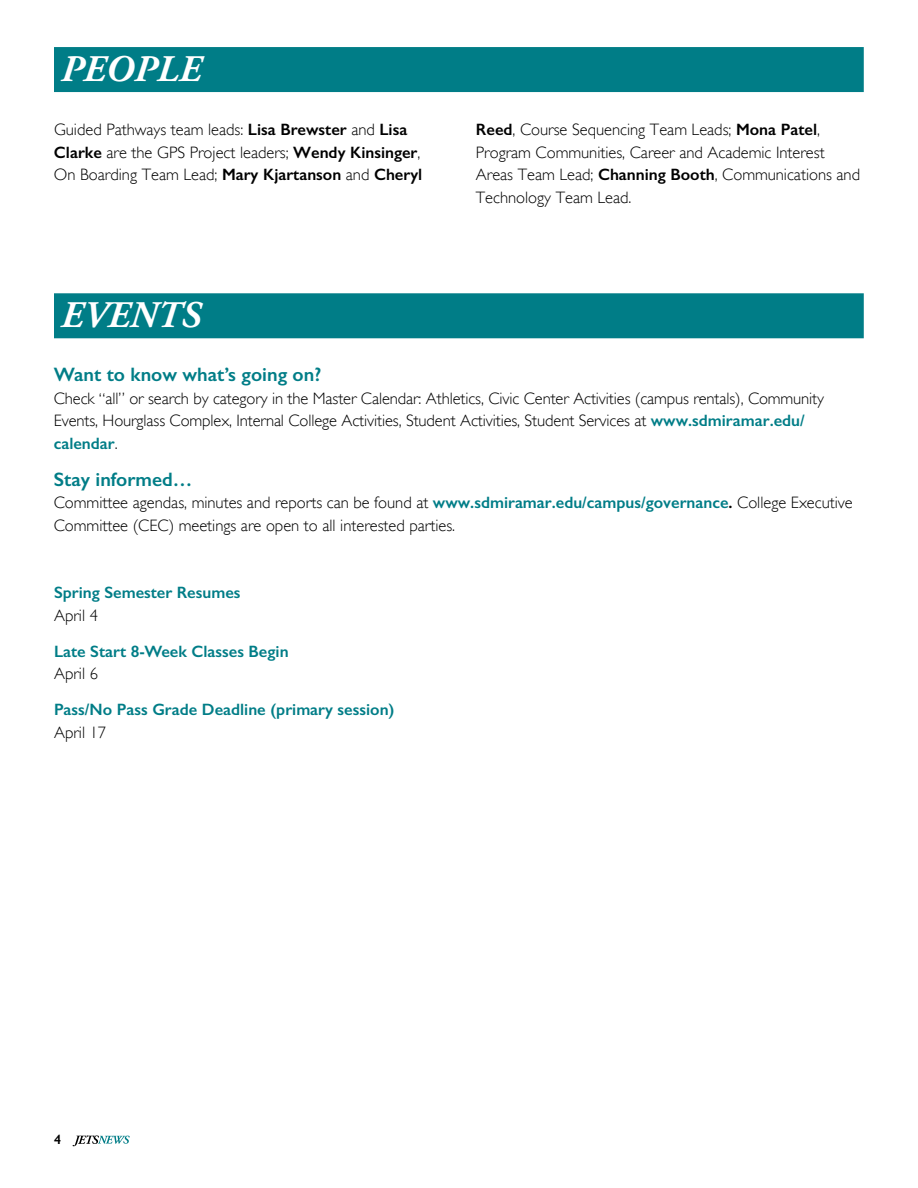
<style>
.page{position:relative;width:918px;height:1188px;background:#fff}
.page>*{position:absolute;margin:0;border:0;box-sizing:border-box;transform-origin:0 0}
.t1{font:italic 700 37.5px "Adobe Garamond";color:#fff}
.t2{font:600 19.5px "Gill Sans";color:#007d87}
.t3{font:300 16.5px/22.5px "Gill Sans";color:#000}
.t4{font:600 16.5px "Gill Sans";color:#007d87}
.t5{font:600 13.5px "Gill Sans";color:#000}
.s1{font-weight:600}
.s2{font-weight:600;color:#007d87}
</style>
<div class="page">
<svg style="left:73px;top:1135px;width:57px;height:11px"></svg>
<div style="left:54px;top:47px;width:810px;height:45px;background:#007d87"></div>
<div style="left:54px;top:293px;width:810px;height:45px;background:#007d87"></div>
<h1 class="t1" style="left:61px;top:48px;width:142px">PEOPLE</h1>
<p class="t3" style="left:54px;top:118px;width:370px">Guided Pathways team leads: <span class="s1">Lisa Brewster</span> and <span class="s1">Lisa<br>Clarke</span> are the GPS Project leaders; <span class="s1">Wendy Kinsinger</span>,<br>On Boarding Team Lead; <span class="s1">Mary Kjartanson</span> and <span class="s1">Cheryl</span></p>
<h1 class="t1" style="left:61px;top:295px;width:142px">EVENTS</h1>
<p class="t3" style="left:476px;top:118px;width:386px"><span class="s1">Reed</span>, Course Sequencing Team Leads; <span class="s1">Mona Patel</span>, Program Communities, Career and Academic Interest Areas Team Lead; <span class="s1">Channing Booth</span>, Communications and Technology Team Lead.</p>
<p class="t2" style="left:54px;top:363px;width:269px">Want to know what’s going on?</p>
<p class="t3" style="left:54px;top:387px;width:772px">Check “all” or search by category in the Master Calendar: Athletics, Civic Center Activities (campus rentals), Community<br>Events, Hourglass Complex, Internal College Activities, Student Activities, Student Services at <span class="s2">www.sdmiramar.edu/ calendar</span>.</p>
<p class="t2" style="left:54px;top:467px;width:140px">Stay informed…</p>
<p class="t3" style="left:54px;top:491px;width:801px">Committee agendas, minutes and reports can be found at <span class="s2">www.sdmiramar.edu/campus/governance</span><span class="s1">.</span> College Executive<br>Committee (CEC) meetings are open to all interested parties.</p>
<p class="t4" style="left:54px;top:583px;width:188px">Spring Semester Resumes</p>
<p class="t3" style="left:54px;top:604px;width:45px">April 4</p>
<p class="t4" style="left:54px;top:641px;width:236px">Late Start 8-Week Classes Begin</p>
<p class="t3" style="left:54px;top:662px;width:45px">April 6</p>
<p class="t4" style="left:54px;top:700px;width:342px">Pass/No Pass Grade Deadline (primary session)</p>
<p class="t3" style="left:54px;top:721px;width:54px">April 17</p>
<p class="t5" style="left:54px;top:1131px;width:9px">4</p>
</div>
